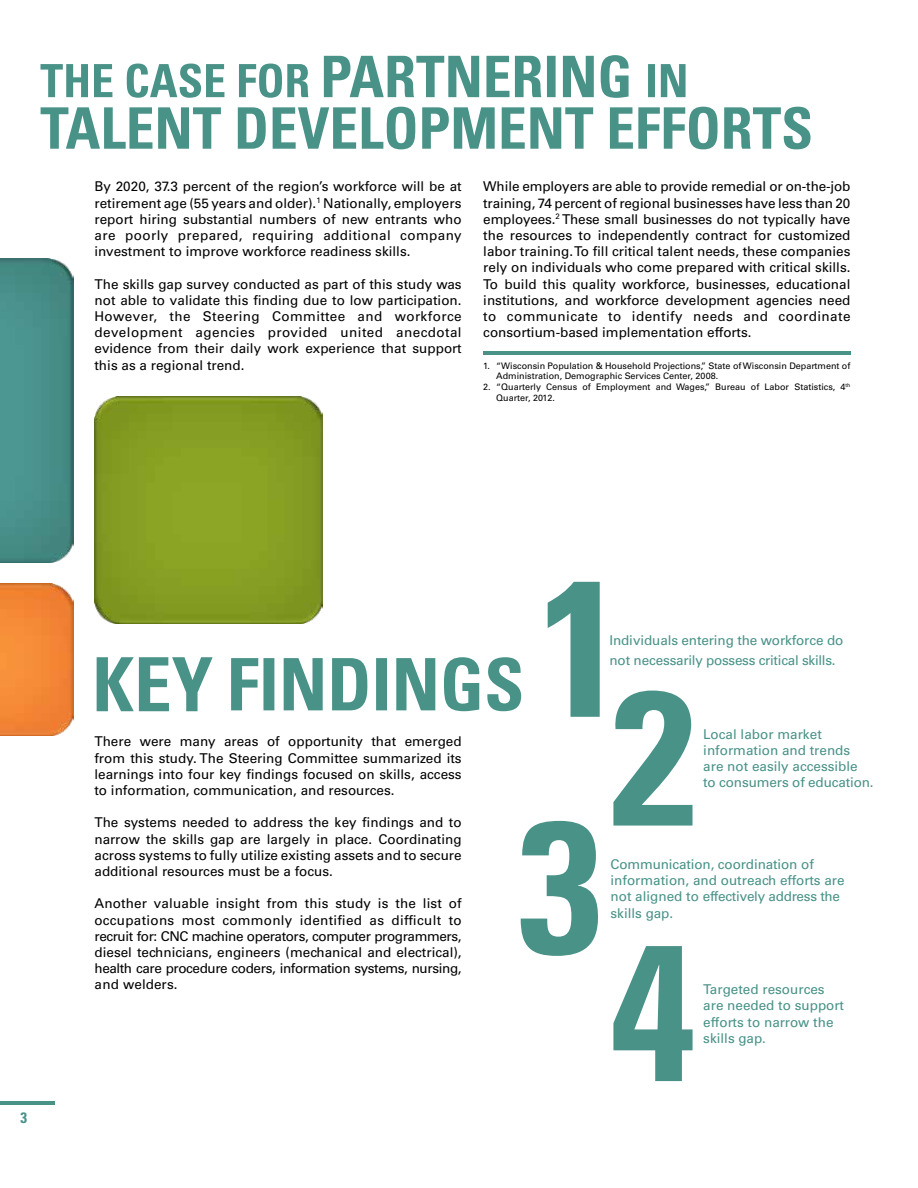
<style>
.page{position:relative;width:918px;height:1188px;background:#fff}
.page>*{position:absolute;margin:0;border:0;box-sizing:border-box;transform-origin:0 0}
.t1{font:700 condensed 15px "Univers LT Std";color:#489288}
.t2{font:13.5px/16.2px "Univers LT Std";color:#000;text-align:justify}
.t3{font:13.5px/16.2px "Univers LT Std";color:#489288}
.t4{font:9px/10.8px "Univers LT Std";color:#000}
</style>
<div class="page">
<svg style="left:97px;top:657px;width:116px;height:54px"></svg>
<svg style="left:231px;top:657px;width:290px;height:54px"></svg>
<hr style="left:0;top:1101px;width:55px;height:4px;background:#489288">
<hr style="left:483px;top:351px;width:367px;height:4px;background:#489288">
<svg style="left:41px;top:107px;width:770px;height:42px"></svg>
<svg style="left:40px;top:55px;width:646px;height:43px"></svg>
<svg style="left:548px;top:582px;width:52px;height:135px"></svg>
<svg style="left:613px;top:691px;width:80px;height:135px"></svg>
<svg style="left:521px;top:821px;width:77px;height:135px"></svg>
<svg style="left:613px;top:946px;width:80px;height:135px"></svg>
<img style="left:94px;top:396px;width:228px;height:228px">
<img style="left:0;top:583px;width:73px;height:152px">
<img style="left:0;top:259px;width:74px;height:303px">
<p class="t2" style="left:94px;top:179px;width:369px">By 2020, 37.3 percent of the region’s workforce will be at retirement age (55 years and older).<sup>1</sup> Nationally, employers report hiring substantial numbers of new entrants who are poorly prepared, requiring additional company investment to improve workforce readiness skills.</p>
<p class="t2" style="left:95px;top:276px;width:369px">The skills gap survey conducted as part of this study was not able to validate this finding due to low participation.<br>However, the Steering Committee and workforce development agencies provided united anecdotal evidence from their daily work experience that support this as a regional trend.</p>
<p class="t2" style="left:483px;top:179px;width:369px">While employers are able to provide remedial or on-the-job training, 74 percent of regional businesses have less than 20 employees.<sup>2</sup> These small businesses do not typically have the resources to independently contract for customized labor training. To fill critical talent needs, these companies rely on individuals who come prepared with critical skills.<br>To build this quality workforce, businesses, educational institutions, and workforce development agencies need to communicate to identify needs and coordinate consortium-based implementation efforts.</p>
<p class="t4" style="left:496px;top:360px;width:356px;text-indent:-13px">1. “Wisconsin Population &amp; Household Projections,” State of Wisconsin Department of<br>Administration, Demographic Services Center, 2008.</p>
<p class="t4" style="left:496px;top:382px;width:356px;text-indent:-13px">2. “Quarterly Census of Employment and Wages,” Bureau of Labor Statistics, 4<sup>th<br></sup>Quarter, 2012.</p>
<p class="t1" style="left:21px;top:1108px;width:8px">3</p>
<p class="t2" style="left:94px;top:734px;width:369px">There were many areas of opportunity that emerged from this study. The Steering Committee summarized its learnings into four key findings focused on skills, access to information, communication, and resources.</p>
<p class="t2" style="left:94px;top:815px;width:369px">The systems needed to address the key findings and to narrow the skills gap are largely in place. Coordinating across systems to fully utilize existing assets and to secure additional resources must be a focus.</p>
<p class="t2" style="left:94px;top:896px;width:369px">Another valuable insight from this study is the list of occupations most commonly identified as difficult to recruit for: CNC machine operators, computer programmers, diesel technicians, engineers (mechanical and electrical), health care procedure coders, information systems, nursing, and welders.</p>
<p class="t3" style="left:609px;top:631px;width:235px;line-height:19.5px">Individuals entering the workforce do not necessarily possess critical skills.</p>
<p class="t3" style="left:703px;top:726px;width:172px">Local labor market information and trends are not easily accessible to consumers of education.</p>
<p class="t3" style="left:611px;top:856px;width:236px">Communication, coordination of information, and outreach efforts are not aligned to effectively address the skills gap.</p>
<p class="t3" style="left:703px;top:981px;width:142px">Targeted resources are needed to support efforts to narrow the skills gap.</p>
</div>
